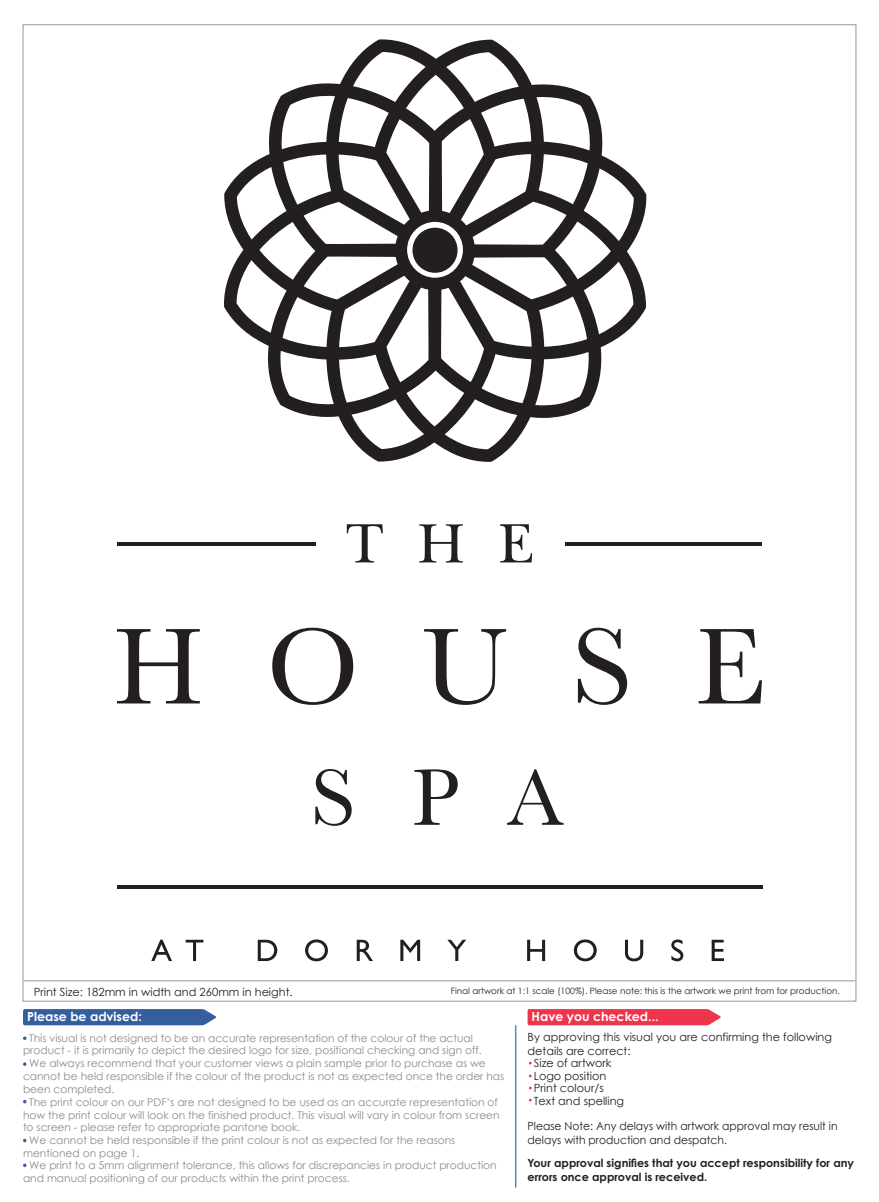
<style>
.page{position:relative;width:879px;height:1202px;background:#fff}
.page>*{position:absolute;margin:0;border:0;box-sizing:border-box;transform-origin:0 0}
.t1{font:700 12.5px "Century Gothic Pro";color:#fff}
.t2{font:11.25px/12.5px "Century Gothic";color:#231f20}
.t3{font:700 11.25px/13.5px "Century Gothic Pro";color:#231f20}
.t4{font:11.25px/13.8px "Century Gothic";color:#231f20;scale:.96 1}
.t5{font:10.62px "Century Gothic";color:#8b8a8d}
.t6{font:8.75px "Century Gothic";color:#231f20}
</style>
<div class="page">
<svg style="left:23px;top:1009px;width:193px;height:16px;background:#3b63a2"></svg>
<svg style="left:527px;top:1009px;width:194px;height:16px;background:#ee3c51"></svg>
<hr style="left:515px;top:1025px;width:1px;height:162px;background:#478ac8">
<hr style="left:24px;top:980px;width:831px;height:1px;background:#9a9899">
<svg style="left:151px;top:939px;width:21px;height:21px"></svg>
<svg style="left:186px;top:939px;width:17px;height:21px"></svg>
<svg style="left:258px;top:939px;width:19px;height:21px"></svg>
<svg style="left:305px;top:939px;width:23px;height:22px"></svg>
<svg style="left:357px;top:939px;width:16px;height:21px"></svg>
<svg style="left:400px;top:939px;width:20px;height:21px"></svg>
<svg style="left:447px;top:939px;width:19px;height:21px"></svg>
<svg style="left:527px;top:939px;width:18px;height:21px"></svg>
<svg style="left:574px;top:939px;width:23px;height:22px"></svg>
<svg style="left:625px;top:939px;width:18px;height:22px"></svg>
<svg style="left:671px;top:939px;width:12px;height:22px"></svg>
<svg style="left:711px;top:939px;width:13px;height:21px"></svg>
<svg style="left:347px;top:524px;width:36px;height:38px"></svg>
<svg style="left:419px;top:524px;width:44px;height:38px"></svg>
<svg style="left:500px;top:524px;width:32px;height:38px"></svg>
<svg style="left:117px;top:542px;width:198px;height:3px"></svg>
<hr style="left:117px;top:885px;width:645px;height:4px;background:#231f20">
<svg style="left:565px;top:542px;width:197px;height:3px"></svg>
<svg style="left:117px;top:629px;width:83px;height:74px"></svg>
<svg style="left:272px;top:627px;width:81px;height:77px"></svg>
<svg style="left:424px;top:629px;width:82px;height:75px"></svg>
<svg style="left:578px;top:627px;width:49px;height:77px"></svg>
<svg style="left:699px;top:629px;width:63px;height:74px"></svg>
<svg style="left:315px;top:769px;width:37px;height:56px"></svg>
<svg style="left:414px;top:769px;width:44px;height:55px"></svg>
<svg style="left:507px;top:769px;width:56px;height:55px"></svg>
<svg style="left:224px;top:39px;width:422px;height:423px"></svg>
<p class="t2" style="left:34px;top:985px;width:260px">Print Size: 182mm in width and 260mm in height.</p>
<p class="t6" style="left:451px;top:985px;width:390px">Final artwork at 1:1 scale (100%). Please note: this is the artwork we print from for production.</p>
<p class="t1" style="left:27px;top:1008px;width:116px">Please be advised:</p>
<p class="t1" style="left:531px;top:1008px;width:128px">Have you checked...</p>
<p class="t2" style="left:527px;top:1029px;width:306px;line-height:13.8px">By approving this visual you are confirming the following details are correct:</p>
<p class="t2" style="left:534px;top:1056px;width:92px">Size of artwork<br>Logo position<br>Print colour/s<br>Text and spelling</p>
<p class="t4" style="left:527px;top:1118px;width:324px">Please Note: Any delays with artwork approval may result in delays with production and despatch.</p>
<p class="t3" style="left:527px;top:1155px;width:328px">Your approval signifies that you accept responsibility for any errors once approval is received.</p>
<p class="t5" style="left:29px;top:1031px;width:445px">This visual is not designed to be an accurate representation of the colour of the actual</p>
<p class="t5" style="left:23px;top:1043px;width:460px">product - it is primarily to depict the desired logo for size, positional checking and sign off.</p>
<p class="t5" style="left:29px;top:1056px;width:458px">We always recommend that your customer views a plain sample prior to purchase as we</p>
<p class="t5" style="left:23px;top:1069px;width:483px">cannot be held responsible if the colour of the product is not as expected once the order has</p>
<p class="t5" style="left:23px;top:1082px;width:93px">been completed.</p>
<p class="t5" style="left:29px;top:1095px;width:470px">The print colour on our PDF’s are not designed to be used as an accurate representation of</p>
<p class="t5" style="left:23px;top:1108px;width:478px">how the print colour will look on the finished product. This visual will vary in colour from screen</p>
<p class="t5" style="left:23px;top:1120px;width:279px">to screen - please refer to appropriate pantone book.</p>
<p class="t5" style="left:29px;top:1133px;width:427px">We cannot be held responsible if the print colour is not as expected for the reasons</p>
<p class="t5" style="left:23px;top:1146px;width:118px">mentioned on page 1.</p>
<p class="t5" style="left:29px;top:1158px;width:469px">We print to a 5mm alignment tolerance, this allows for discrepancies in product production</p>
<p class="t5" style="left:23px;top:1171px;width:328px">and manual positioning of our products within the print process.</p>
</div>
